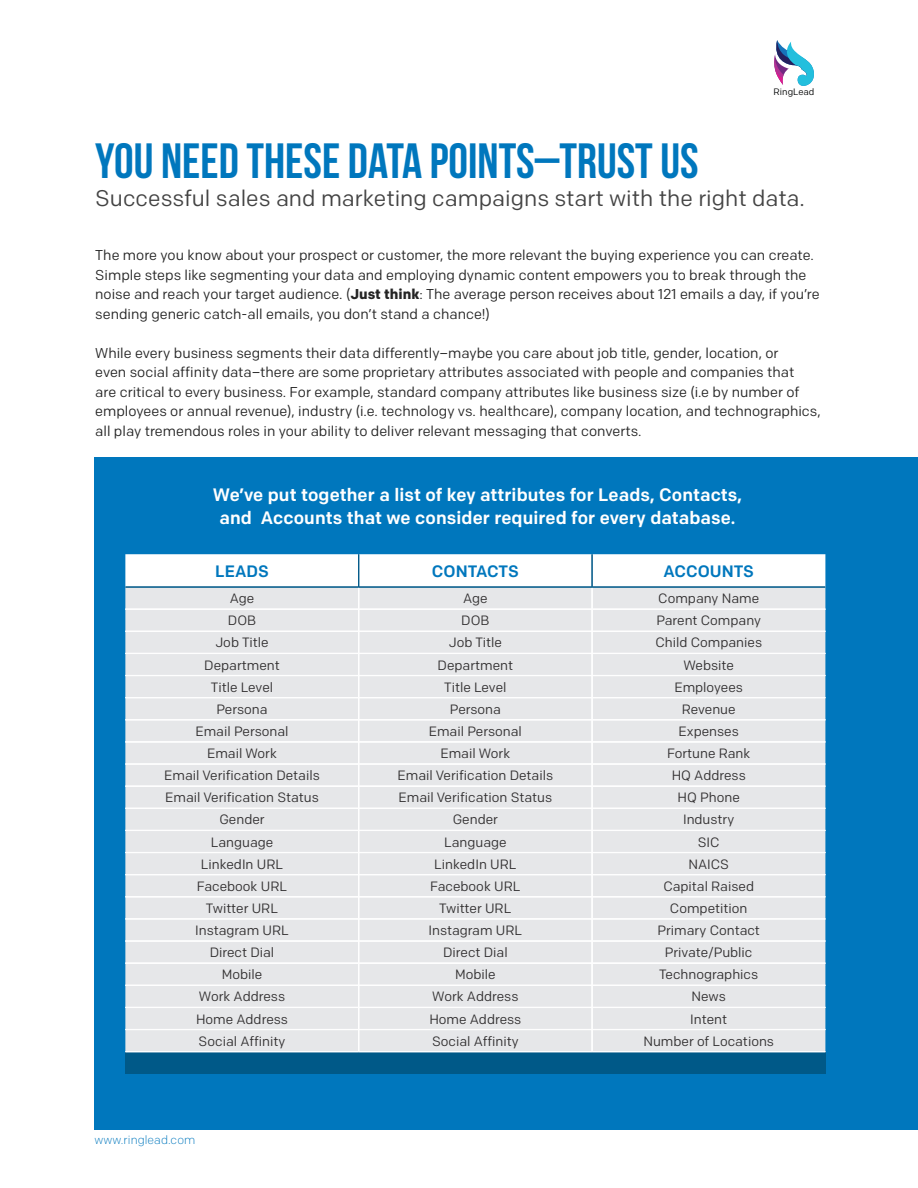
<style>
.page{position:relative;width:918px;height:1188px;background:#fff}
.page>*{position:absolute;margin:0;border:0;box-sizing:border-box;transform-origin:0 0}
.t1{font:700 49.5px "Bebas Neue";color:#0077bd}
.t2{font:22.5px "Colfax";color:#434343}
.t3{font:500 18px/22.5px "Colfax";letter-spacing:.005em;color:#fff;text-align:center}
.t4{font:500 16.5px "Colfax";color:#0077bd}
.t5{font:14.25px/19.5px "Colfax";color:#242424}
.t6{font:13.5px "Colfax";color:#312f30}
.t7{font:300 12px "Colfax";letter-spacing:.005em;color:#0077bd}
.t8{font:9.3px "Colfax";color:#040505}
.s1{font-weight:700}
</style>
<div class="page">
<div style="left:94px;top:457px;width:824px;height:672px;background:#0077bd"></div>
<svg style="left:774px;top:40px;width:40px;height:46px"></svg>
<div style="left:125px;top:1052px;width:700px;height:22px;background:#005988"></div>
<svg style="left:125px;top:554px;width:700px;height:497px;background:#e8e9eb"></svg>
<hr style="left:125px;top:1051px;width:234px;height:1px;background:#fff">
<hr style="left:125px;top:1052px;width:234px;height:1px;background:#fff">
<hr style="left:359px;top:1051px;width:233px;height:1px;background:#fff">
<hr style="left:359px;top:1052px;width:233px;height:1px;background:#fff">
<hr style="left:592px;top:1051px;width:233px;height:1px;background:#fff">
<hr style="left:592px;top:1052px;width:233px;height:1px;background:#fff">
<hr style="left:358px;top:554px;width:1px;height:33px;background:#005988">
<hr style="left:359px;top:554px;width:1px;height:33px;background:#005988">
<hr style="left:125px;top:587px;width:234px;height:1px;background:#005988">
<hr style="left:592px;top:554px;width:1px;height:33px;background:#005988">
<hr style="left:359px;top:587px;width:233px;height:1px;background:#005988">
<hr style="left:592px;top:587px;width:233px;height:1px;background:#005988">
<p class="t8" style="left:774px;top:86px;width:42px">RingLead</p>
<h1 class="t1" style="left:95px;top:133px;width:605px">YOU NEED THESE DATA POINTS–TRUST US</h1>
<h2 class="t2" style="left:95px;top:184px;width:711px">Successful sales and marketing campaigns start with the right data.</h2>
<p class="t5" style="left:95px;top:245px;width:726px">The more you know about your prospect or customer, the more relevant the buying experience you can create.<br>Simple steps like segmenting your data and employing dynamic content empowers you to break through the noise and reach your target audience. (<span class="s1">Just think</span>: The average person receives about 121 emails a day, if you’re sending generic catch-all emails, you don’t stand a chance!)</p>
<p class="t5" style="left:95px;top:343px;width:727px">While every business segments their data differently–maybe you care about job title, gender, location, or<br>even social affinity data–there are some proprietary attributes associated with people and companies that<br>are critical to every business. For example, standard company attributes like business size (i.e by number of employees or annual revenue), industry (i.e. technology vs. healthcare), company location, and technographics, all play tremendous roles in your ability to deliver relevant messaging that converts.</p>
<p class="t3" style="left:213px;top:484px;width:531px">We’ve put together a list of key attributes for Leads, Contacts, and Accounts that we consider required for every database.</p>
<p class="t4" style="left:215px;top:561px;width:55px">LEADS</p>
<p class="t4" style="left:432px;top:561px;width:89px">CONTACTS</p>
<p class="t4" style="left:663px;top:561px;width:92px">ACCOUNTS</p>
<p class="t6" style="left:230px;top:590px;width:26px">Age</p>
<p class="t6" style="left:463px;top:590px;width:26px">Age</p>
<p class="t6" style="left:658px;top:590px;width:102px">Company Name</p>
<p class="t6" style="left:228px;top:612px;width:30px">DOB</p>
<p class="t6" style="left:461px;top:612px;width:30px">DOB</p>
<p class="t6" style="left:656px;top:612px;width:106px">Parent Company</p>
<p class="t6" style="left:215px;top:634px;width:55px">Job Title</p>
<p class="t6" style="left:449px;top:634px;width:55px">Job Title</p>
<p class="t6" style="left:655px;top:634px;width:108px">Child Companies</p>
<p class="t6" style="left:204px;top:657px;width:77px">Department</p>
<p class="t6" style="left:438px;top:657px;width:77px">Department</p>
<p class="t6" style="left:684px;top:657px;width:52px">Website</p>
<p class="t6" style="left:211px;top:679px;width:64px">Title Level</p>
<p class="t6" style="left:444px;top:679px;width:64px">Title Level</p>
<p class="t6" style="left:674px;top:679px;width:70px">Employees</p>
<p class="t6" style="left:216px;top:701px;width:53px">Persona</p>
<p class="t6" style="left:450px;top:701px;width:53px">Persona</p>
<p class="t6" style="left:682px;top:701px;width:55px">Revenue</p>
<p class="t6" style="left:196px;top:723px;width:95px">Email Personal</p>
<p class="t6" style="left:429px;top:723px;width:95px">Email Personal</p>
<p class="t6" style="left:679px;top:723px;width:62px">Expenses</p>
<p class="t6" style="left:207px;top:745px;width:71px">Email Work</p>
<p class="t6" style="left:441px;top:745px;width:71px">Email Work</p>
<p class="t6" style="left:667px;top:745px;width:85px">Fortune Rank</p>
<p class="t6" style="left:164px;top:767px;width:157px">Email Verification Details</p>
<p class="t6" style="left:398px;top:767px;width:157px">Email Verification Details</p>
<p class="t6" style="left:672px;top:767px;width:76px">HQ Address</p>
<p class="t6" style="left:165px;top:789px;width:155px">Email Verification Status</p>
<p class="t6" style="left:399px;top:789px;width:155px">Email Verification Status</p>
<p class="t6" style="left:678px;top:789px;width:64px">HQ Phone</p>
<p class="t6" style="left:219px;top:811px;width:47px">Gender</p>
<p class="t6" style="left:453px;top:811px;width:47px">Gender</p>
<p class="t6" style="left:683px;top:811px;width:53px">Industry</p>
<p class="t6" style="left:211px;top:834px;width:64px">Language</p>
<p class="t6" style="left:444px;top:834px;width:64px">Language</p>
<p class="t6" style="left:698px;top:834px;width:23px">SIC</p>
<p class="t6" style="left:201px;top:856px;width:84px">LinkedIn URL</p>
<p class="t6" style="left:434px;top:856px;width:84px">LinkedIn URL</p>
<p class="t6" style="left:688px;top:856px;width:42px">NAICS</p>
<p class="t6" style="left:197px;top:878px;width:92px">Facebook URL</p>
<p class="t6" style="left:430px;top:878px;width:92px">Facebook URL</p>
<p class="t6" style="left:663px;top:878px;width:92px">Capital Raised</p>
<p class="t6" style="left:206px;top:900px;width:74px">Twitter URL</p>
<p class="t6" style="left:439px;top:900px;width:74px">Twitter URL</p>
<p class="t6" style="left:670px;top:900px;width:79px">Competition</p>
<p class="t6" style="left:195px;top:922px;width:95px">Instagram URL</p>
<p class="t6" style="left:429px;top:922px;width:95px">Instagram URL</p>
<p class="t6" style="left:657px;top:922px;width:104px">Primary Contact</p>
<p class="t6" style="left:210px;top:944px;width:66px">Direct Dial</p>
<p class="t6" style="left:443px;top:944px;width:66px">Direct Dial</p>
<p class="t6" style="left:665px;top:944px;width:89px">Private/Public</p>
<p class="t6" style="left:222px;top:966px;width:42px">Mobile</p>
<p class="t6" style="left:455px;top:966px;width:42px">Mobile</p>
<p class="t6" style="left:659px;top:966px;width:101px">Technographics</p>
<p class="t6" style="left:199px;top:988px;width:88px">Work Address</p>
<p class="t6" style="left:432px;top:988px;width:88px">Work Address</p>
<p class="t6" style="left:692px;top:988px;width:36px">News</p>
<p class="t6" style="left:196px;top:1011px;width:94px">Home Address</p>
<p class="t6" style="left:429px;top:1011px;width:94px">Home Address</p>
<p class="t6" style="left:690px;top:1011px;width:38px">Intent</p>
<p class="t6" style="left:199px;top:1033px;width:88px">Social Affinity</p>
<p class="t6" style="left:432px;top:1033px;width:88px">Social Affinity</p>
<p class="t6" style="left:643px;top:1033px;width:132px">Number of Locations</p>
<p class="t7" style="left:94px;top:1132px;width:102px">www.ringlead.com</p>
</div>
